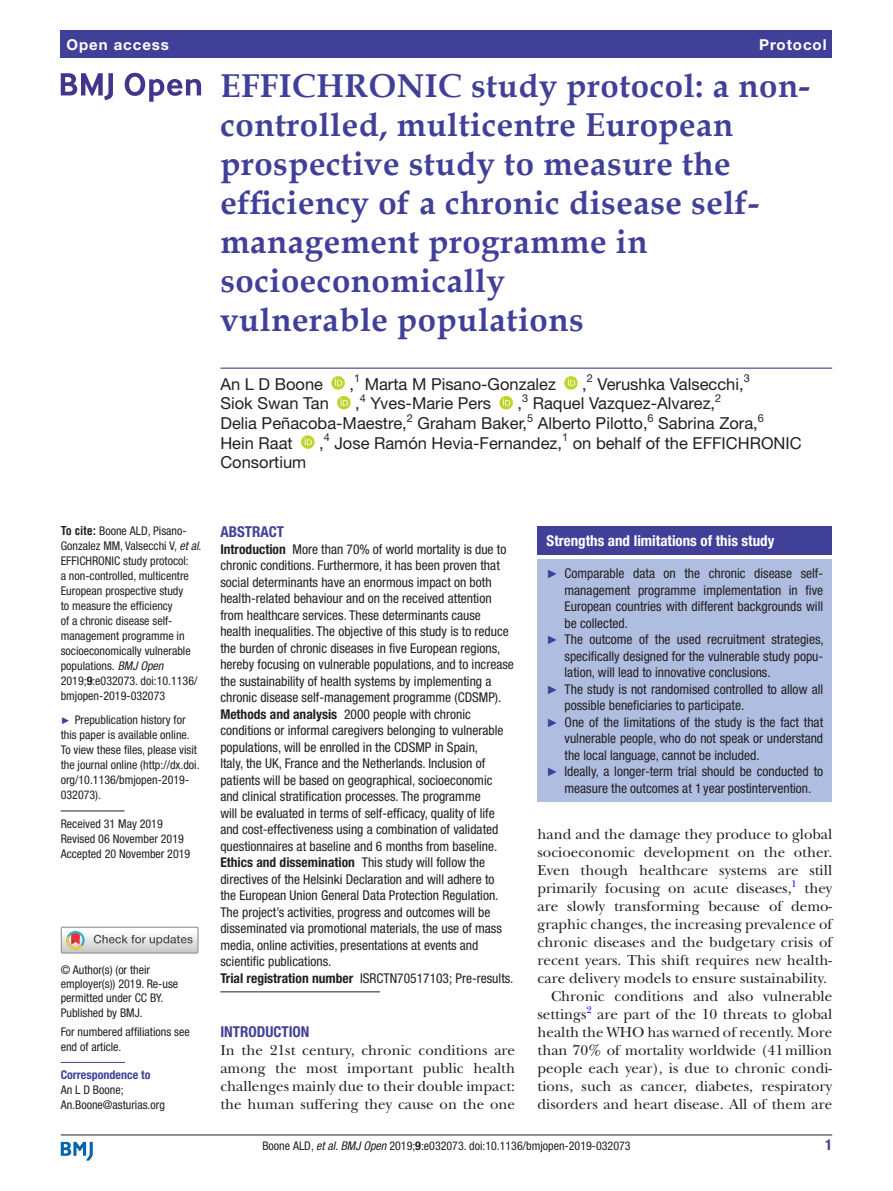
<style>
.page{position:relative;width:893px;height:1191px;background:#fff}
.page>*{position:absolute;margin:0;border:0;box-sizing:border-box;transform-origin:0 0}
.t1{font:700 33px/39px "Book Antiqua";letter-spacing:.015em;color:#414099}
.t2{font:16.5px "Helvetica Neue LT Std";color:#231f20}
.t3{font:15px/18px "New Baskerville";color:#231f20;text-align:justify}
.t4{font:700 condensed 15px "Helvetica Neue LT Std";color:#fff}
.t5{font:700 condensed 15px "Helvetica Neue LT Std";color:#414099}
.t6{font:700 15px "Helvetica Neue LT Std";letter-spacing:.065em;color:#fff}
.t7{font:condensed 13.5px/16.5px "Helvetica Neue LT Std";color:#231f20}
.t8{font:condensed 12px/15px "Helvetica Neue LT Std";color:#231f20}
.t9{font:700 condensed 12px "Helvetica Neue LT Std";color:#414099}
.t10{font:10.95px "Helvetica Neue LT Std";color:#231f20}
.s1{font-family:"Helvetica LT Std";font-weight:700}
.s2{font-style:italic}
.s3{font-weight:700}
.s4{font-family:"Arial";font-stretch:normal;font-size:9.75px;color:#414099}
.s5{font-family:"Arial";font-stretch:normal;font-size:12px;color:#414099}
</style>
<div class="page">
<hr style="left:61px;top:1134px;width:771px;height:1px;background:#231f20">
<svg style="left:61px;top:1141px;width:32px;height:19px"></svg>
<div style="left:61px;top:31px;width:771px;height:27px;background:#414099"></div>
<hr style="left:220px;top:367px;width:612px;height:2px;background:#414099">
<svg style="left:331px;top:376px;width:14px;height:14px"></svg>
<svg style="left:564px;top:376px;width:14px;height:14px"></svg>
<svg style="left:337px;top:396px;width:14px;height:13px"></svg>
<svg style="left:499px;top:396px;width:14px;height:13px"></svg>
<svg style="left:301px;top:435px;width:14px;height:14px"></svg>
<hr style="left:61px;top:810px;width:64px;height:1px;background:#231f20">
<hr style="left:61px;top:1062px;width:64px;height:1px;background:#414099">
<svg style="left:61px;top:73px;width:52px;height:27px"></svg>
<svg style="left:125px;top:73px;width:76px;height:29px"></svg>
<div style="left:61px;top:926px;width:138px;height:27px;border:1px solid #969090"></div>
<svg style="left:61px;top:927px;width:137px;height:26px"></svg>
<div style="left:538px;top:526px;width:294px;height:29px;background:#414099"></div>
<div style="left:538px;top:559px;width:294px;height:242px;background:#afbde1"></div>
<hr style="left:220px;top:991px;width:160px;height:1px;background:#231f20">
<p class="t6" style="left:66px;top:35px;width:104px">Open access</p>
<p class="t6" style="left:759px;top:35px;width:69px">Protocol</p>
<h1 class="t1" style="left:220px;top:66px;width:591px">EFFICHRONIC study protocol: a non&shy;controlled, multicentre European prospective study to measure the efficiency of a chronic disease self&shy;management programme in socioeconomically<br>vulnerable populations</h1>
<p class="t2" style="left:220px;top:374px;width:104px">An L D Boone</p>
<p class="t2" style="left:349px;top:374px;width:6px">,</p>
<p class="t10" style="left:354px;top:372px;width:8px">1</p>
<p class="t2" style="left:365px;top:374px;width:193px">Marta M Pisano-Gonzalez</p>
<p class="t10" style="left:587px;top:372px;width:8px">2</p>
<p class="t2" style="left:598px;top:374px;width:148px">Verushka Valsecchi,</p>
<p class="t10" style="left:744px;top:372px;width:8px">3</p>
<p class="t2" style="left:582px;top:374px;width:6px">,</p>
<p class="t10" style="left:360px;top:391px;width:8px">4</p>
<p class="t2" style="left:370px;top:394px;width:122px">Yves-Marie Pers</p>
<p class="t10" style="left:522px;top:391px;width:8px">3</p>
<p class="t2" style="left:533px;top:394px;width:184px">Raquel Vazquez-Alvarez,</p>
<p class="t10" style="left:715px;top:391px;width:8px">2</p>
<p class="t2" style="left:220px;top:394px;width:110px">Siok Swan Tan</p>
<p class="t2" style="left:355px;top:394px;width:6px">,</p>
<p class="t2" style="left:517px;top:394px;width:6px">,</p>
<p class="t2" style="left:220px;top:413px;width:188px">Delia Peñacoba-Maestre,</p>
<p class="t10" style="left:407px;top:411px;width:8px">2</p>
<p class="t2" style="left:417px;top:413px;width:111px">Graham Baker,</p>
<p class="t10" style="left:527px;top:411px;width:8px">5</p>
<p class="t2" style="left:538px;top:413px;width:111px">Alberto Pilotto,</p>
<p class="t10" style="left:648px;top:411px;width:8px">6</p>
<p class="t2" style="left:658px;top:413px;width:101px">Sabrina Zora,</p>
<p class="t10" style="left:758px;top:411px;width:8px">6</p>
<p class="t2" style="left:220px;top:433px;width:74px">Hein Raat</p>
<p class="t2" style="left:319px;top:433px;width:6px">,</p>
<p class="t10" style="left:324px;top:431px;width:8px">4</p>
<p class="t2" style="left:334px;top:433px;width:229px">Jose Ramón Hevia-Fernandez,</p>
<p class="t10" style="left:562px;top:431px;width:8px">1</p>
<p class="t2" style="left:573px;top:433px;width:230px">on behalf of the EFFICHRONIC</p>
<p class="t2" style="left:220px;top:452px;width:87px">Consortium</p>
<p class="t8" style="left:61px;top:523px;width:142px"><span class="s1">To cite:</span> Boone ALD, Pisano-<br>Gonzalez MM, Valsecchi V, <span class="s2">et al</span>.<br>EFFICHRONIC study protocol:<br>a non-controlled, multicentre<br>European prospective study<br>to measure the efficiency<br>of a chronic disease self&shy;management programme in socioeconomically vulnerable populations. <span class="s2">BMJ Open<br></span>2019;<span class="s3">9</span>:e032073. doi:10.1136/ bmjopen-2019-032073</p>
<p class="t8" style="left:61px;top:712px;width:140px"><span class="s4">►</span> Prepublication history for this paper is available online.<br>To view these files, please visit the journal online (http://dx.doi. org/10.1136/bmjopen-2019-<br>032073).</p>
<p class="t8" style="left:61px;top:816px;width:131px">Received 31 May 2019<br>Revised 06 November 2019<br>Accepted 20 November 2019</p>
<p class="t8" style="left:61px;top:962px;width:119px;line-height:14.4px">© Author(s) (or their employer(s)) 2019. Re-use permitted under CC BY.<br>Published by BMJ.</p>
<p class="t8" style="left:61px;top:1024px;width:130px">For numbered affiliations see end of article.</p>
<p class="t9" style="left:61px;top:1067px;width:91px">Correspondence to</p>
<p class="t8" style="left:61px;top:1082px;width:106px">An L D Boone;<br>An.Boone@asturias.org</p>
<p class="t5" style="left:220px;top:523px;width:65px">Abstract</p>
<p class="t7" style="left:220px;top:541px;width:295px"><span class="s3">Introduction</span> More than 70% of world mortality is due to chronic conditions. Furthermore, it has been proven that social determinants have an enormous impact on both health-related behaviour and on the received attention from healthcare services. These determinants cause health inequalities. The objective of this study is to reduce the burden of chronic diseases in five European regions, hereby focusing on vulnerable populations, and to increase the sustainability of health systems by implementing a chronic disease self-management programme (CDSMP).<br><span class="s3">Methods and analysis</span> 2000 people with chronic conditions or informal caregivers belonging to vulnerable populations, will be enrolled in the CDSMP in Spain,<br>Italy, the UK, France and the Netherlands. Inclusion of patients will be based on geographical, socioeconomic and clinical stratification processes. The programme<br>will be evaluated in terms of self-efficacy, quality of life and cost-effectiveness using a combination of validated questionnaires at baseline and 6 months from baseline.<br><span class="s3">Ethics and dissemination</span> This study will follow the directives of the Helsinki Declaration and will adhere to<br>the European Union General Data Protection Regulation.<br>The project’s activities, progress and outcomes will be disseminated via promotional materials, the use of mass media, online activities, presentations at events and scientific publications.<br><span class="s3">Trial registration number</span> ISRCTN70517103; Pre-results.</p>
<p class="t5" style="left:220px;top:1023px;width:91px">Introduction</p>
<p class="t3" style="left:220px;top:1041px;width:296px">In the 21st century, chronic conditions are among the most important public health challenges mainly due to their double impact: the human suffering they cause on the one</p>
<p class="t4" style="left:547px;top:532px;width:229px">Strengths and limitations of this study</p>
<p class="t7" style="left:547px;top:565px;width:278px"><span class="s5">►</span> Comparable data on the chronic disease self-</p>
<p class="t7" style="left:565px;top:581px;width:260px">management programme implementation in five</p>
<p class="t7" style="left:565px;top:598px;width:260px">European countries with different backgrounds will</p>
<p class="t7" style="left:565px;top:614px;width:65px">be collected.</p>
<p class="t7" style="left:547px;top:631px;width:279px"><span class="s5">►</span> The outcome of the used recruitment strategies,</p>
<p class="t7" style="left:565px;top:647px;width:260px">specifically designed for the vulnerable study popu-</p>
<p class="t7" style="left:565px;top:664px;width:208px">lation, will lead to innovative conclusions.</p>
<p class="t7" style="left:547px;top:680px;width:278px"><span class="s5">►</span> The study is not randomised controlled to allow all</p>
<p class="t7" style="left:565px;top:697px;width:181px">possible beneficiaries to participate.</p>
<p class="t7" style="left:547px;top:713px;width:278px"><span class="s5">►</span> One of the limitations of the study is the fact that</p>
<p class="t7" style="left:565px;top:730px;width:260px">vulnerable people, who do not speak or understand</p>
<p class="t7" style="left:565px;top:746px;width:197px">the local language, cannot be included.</p>
<p class="t7" style="left:547px;top:763px;width:278px"><span class="s5">►</span> Ideally, a longer-term trial should be conducted to</p>
<p class="t7" style="left:565px;top:779px;width:248px">measure the outcomes at 1 year postintervention.</p>
<p class="t3" style="left:538px;top:825px;width:296px">hand and the damage they produce to global socioeconomic development on the other.<br>Even though healthcare systems are still primarily focusing on acute diseases,<sup>1</sup></p>
<p class="t3" style="left:805px;top:879px;width:29px">they</p>
<p class="t3" style="left:538px;top:897px;width:296px">are slowly transforming because of demo-</p>
<p class="t3" style="left:538px;top:915px;width:296px">graphic changes, the increasing prevalence of</p>
<p class="t3" style="left:538px;top:933px;width:296px">chronic diseases and the budgetary crisis of</p>
<p class="t3" style="left:538px;top:951px;width:296px">recent years. This shift requires new health-</p>
<p class="t3" style="left:538px;top:969px;width:291px">care delivery models to ensure sustainability.</p>
<p class="t3" style="left:551px;top:987px;width:283px">Chronic conditions and also vulnerable</p>
<p class="t3" style="left:538px;top:1005px;width:296px">settings<sup>2</sup> are part of the 10 threats to global</p>
<p class="t3" style="left:538px;top:1023px;width:296px">health the WHO has warned of recently. More</p>
<p class="t3" style="left:538px;top:1041px;width:296px">than 70% of mortality worldwide (41million</p>
<p class="t3" style="left:538px;top:1059px;width:296px">people each year), is due to chronic condi-</p>
<p class="t3" style="left:538px;top:1077px;width:296px">tions, such as cancer, diabetes, respiratory</p>
<p class="t3" style="left:538px;top:1095px;width:296px">disorders and heart disease. All of them are</p>
<p class="t8" style="left:262px;top:1137px;width:370px">Boone ALD, <span class="s2">et al</span>. <span class="s2">BMJ Open</span> 2019;<span class="s3">9</span>:e032073. doi:10.1136/bmjopen-2019-032073</p>
<p class="t5" style="left:825px;top:1135px;width:9px">1</p>
</div>
